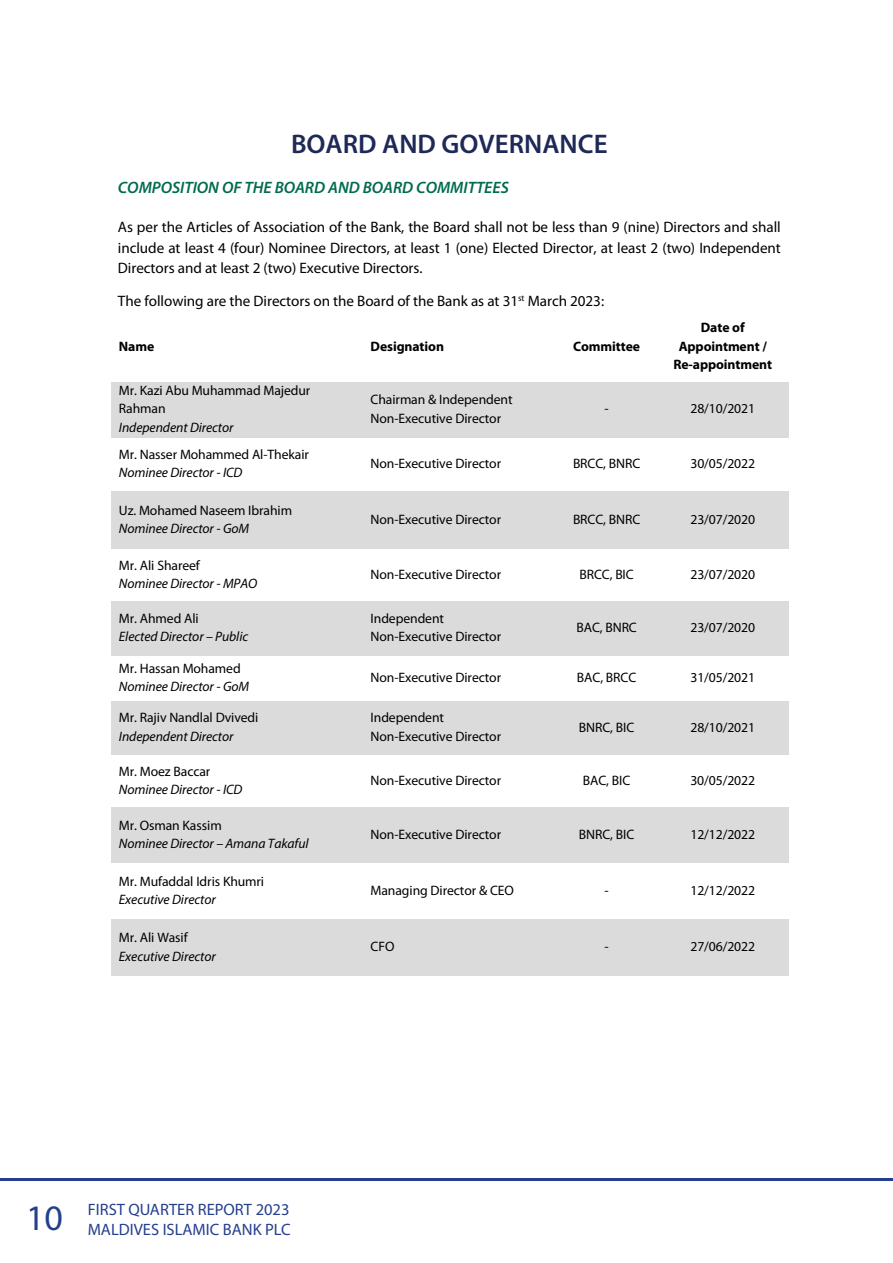
<style>
.page{position:relative;width:893px;height:1263px;background:#fff}
.page>*{position:absolute;margin:0;border:0;box-sizing:border-box;transform-origin:0 0}
.t1{font:600 27px "Myriad Pro";color:#1f2958}
.t2{font:16.5px/19.8px "Myriad Pro";color:#253f8e;text-align:right}
.t3{font:italic 600 16.5px "Myriad Pro";color:#016b4e}
.t4{font:15.15px/20.7px "Myriad Pro";letter-spacing:-.005em;color:#000;text-align:justify}
.t5{font:13.65px/18.3px "Myriad Pro";letter-spacing:-.005em;color:#000}
.t6{font:italic 13.65px "Myriad Pro";letter-spacing:-.005em;color:#000}
.t7{font:700 13.65px/18.6px "Myriad Pro";letter-spacing:-.01em;color:#000;text-align:center}
.s1{font-size:36px}
</style>
<div class="page">
<hr style="left:0;top:1178px;width:893px;height:2px;background:#253f8e">
<div style="left:111px;top:382px;width:251px;height:56px;background:#dbdbdb"></div>
<div style="left:362px;top:382px;width:194px;height:56px;background:#dbdbdb"></div>
<div style="left:556px;top:382px;width:101px;height:56px;background:#dbdbdb"></div>
<div style="left:657px;top:382px;width:131px;height:56px;background:#dbdbdb"></div>
<div style="left:111px;top:491px;width:251px;height:58px;background:#dbdbdb"></div>
<div style="left:362px;top:491px;width:194px;height:58px;background:#dbdbdb"></div>
<div style="left:556px;top:491px;width:101px;height:58px;background:#dbdbdb"></div>
<div style="left:657px;top:491px;width:131px;height:58px;background:#dbdbdb"></div>
<div style="left:111px;top:601px;width:251px;height:54px;background:#dbdbdb"></div>
<div style="left:362px;top:601px;width:194px;height:54px;background:#dbdbdb"></div>
<div style="left:556px;top:601px;width:101px;height:54px;background:#dbdbdb"></div>
<div style="left:657px;top:601px;width:131px;height:54px;background:#dbdbdb"></div>
<div style="left:111px;top:701px;width:251px;height:54px;background:#dbdbdb"></div>
<div style="left:362px;top:701px;width:194px;height:54px;background:#dbdbdb"></div>
<div style="left:556px;top:701px;width:101px;height:54px;background:#dbdbdb"></div>
<div style="left:657px;top:701px;width:131px;height:54px;background:#dbdbdb"></div>
<div style="left:111px;top:807px;width:251px;height:56px;background:#dbdbdb"></div>
<div style="left:362px;top:807px;width:194px;height:56px;background:#dbdbdb"></div>
<div style="left:556px;top:807px;width:101px;height:56px;background:#dbdbdb"></div>
<div style="left:657px;top:807px;width:131px;height:56px;background:#dbdbdb"></div>
<div style="left:111px;top:919px;width:251px;height:57px;background:#dbdbdb"></div>
<div style="left:362px;top:919px;width:194px;height:57px;background:#dbdbdb"></div>
<div style="left:556px;top:919px;width:101px;height:57px;background:#dbdbdb"></div>
<div style="left:657px;top:919px;width:131px;height:57px;background:#dbdbdb"></div>
<h1 class="t1" style="left:291px;top:127px;width:318px">BOARD AND GOVERNANCE</h1>
<p class="t3" style="left:118px;top:177px;width:392px">COMPOSITION OF THE BOARD AND BOARD COMMITTEES</p>
<p class="t4" style="left:118px;top:216px;width:664px">As per the Articles of Association of the Bank, the Board shall not be less than 9 (nine) Directors and shall include at least 4 (four) Nominee Directors, at least 1 (one) Elected Director, at least 2 (two) Independent Directors and at least 2 (two) Executive Directors.</p>
<p class="t4" style="left:118px;top:290px;width:488px">The following are the Directors on the Board of the Bank as at 31<sup>st</sup> March 2023:</p>
<p class="t7" style="left:119px;top:336px;width:37px">Name</p>
<p class="t7" style="left:371px;top:336px;width:75px">Designation</p>
<p class="t7" style="left:573px;top:336px;width:68px">Committee</p>
<p class="t7" style="left:673px;top:318px;width:100px">Date of<br>Appointment /<br>Re-appointment</p>
<p class="t5" style="left:119px;top:381px;width:193px">Mr. Kazi Abu Muhammad Majedur<br>Rahman</p>
<p class="t6" style="left:119px;top:419px;width:116px">Independent Director</p>
<p class="t5" style="left:119px;top:445px;width:192px">Mr. Nasser Mohammed Al-Thekair</p>
<p class="t6" style="left:119px;top:464px;width:125px">Nominee Director - ICD</p>
<p class="t5" style="left:119px;top:501px;width:175px">Uz. Mohamed Naseem Ibrahim</p>
<p class="t6" style="left:119px;top:520px;width:132px">Nominee Director - GoM</p>
<p class="t5" style="left:119px;top:556px;width:82px">Mr. Ali Shareef</p>
<p class="t6" style="left:119px;top:575px;width:140px">Nominee Director - MPAO</p>
<p class="t5" style="left:119px;top:608px;width:81px">Mr. Ahmed Ali</p>
<p class="t6" style="left:119px;top:628px;width:131px">Elected Director – Public</p>
<p class="t5" style="left:119px;top:659px;width:123px">Mr. Hassan Mohamed</p>
<p class="t6" style="left:119px;top:678px;width:132px">Nominee Director - GoM</p>
<p class="t5" style="left:119px;top:708px;width:141px">Mr. Rajiv Nandlal Dvivedi</p>
<p class="t6" style="left:119px;top:728px;width:116px">Independent Director</p>
<p class="t5" style="left:119px;top:762px;width:93px">Mr. Moez Baccar</p>
<p class="t6" style="left:119px;top:781px;width:125px">Nominee Director - ICD</p>
<p class="t5" style="left:119px;top:816px;width:104px">Mr. Osman Kassim</p>
<p class="t6" style="left:119px;top:835px;width:191px">Nominee Director – Amana Takaful</p>
<p class="t5" style="left:119px;top:872px;width:147px">Mr. Mufaddal Idris Khumri</p>
<p class="t6" style="left:119px;top:891px;width:98px">Executive Director</p>
<p class="t5" style="left:119px;top:928px;width:70px">Mr. Ali Wasif</p>
<p class="t6" style="left:119px;top:947px;width:98px">Executive Director</p>
<p class="t5" style="left:371px;top:390px;width:144px">Chairman &amp; Independent<br>Non-Executive Director</p>
<p class="t5" style="left:604px;top:399px;width:6px">-</p>
<p class="t5" style="left:690px;top:399px;width:66px">28/10/2021</p>
<p class="t5" style="left:371px;top:454px;width:132px">Non-Executive Director</p>
<p class="t5" style="left:573px;top:454px;width:69px">BRCC, BNRC</p>
<p class="t5" style="left:690px;top:454px;width:66px">30/05/2022</p>
<p class="t5" style="left:371px;top:510px;width:132px">Non-Executive Director</p>
<p class="t5" style="left:573px;top:510px;width:69px">BRCC, BNRC</p>
<p class="t5" style="left:690px;top:510px;width:66px">23/07/2020</p>
<p class="t5" style="left:371px;top:565px;width:132px">Non-Executive Director</p>
<p class="t5" style="left:579px;top:565px;width:56px">BRCC, BIC</p>
<p class="t5" style="left:690px;top:565px;width:66px">23/07/2020</p>
<p class="t5" style="left:371px;top:608px;width:132px;line-height:18.8px">Independent<br>Non-Executive Director</p>
<p class="t5" style="left:576px;top:618px;width:62px">BAC, BNRC</p>
<p class="t5" style="left:690px;top:618px;width:66px">23/07/2020</p>
<p class="t5" style="left:371px;top:668px;width:132px">Non-Executive Director</p>
<p class="t5" style="left:577px;top:668px;width:61px">BAC, BRCC</p>
<p class="t5" style="left:690px;top:668px;width:66px">31/05/2021</p>
<p class="t5" style="left:371px;top:708px;width:132px;line-height:18.8px">Independent<br>Non-Executive Director</p>
<p class="t5" style="left:579px;top:718px;width:57px">BNRC, BIC</p>
<p class="t5" style="left:690px;top:718px;width:66px">28/10/2021</p>
<p class="t5" style="left:371px;top:771px;width:132px">Non-Executive Director</p>
<p class="t5" style="left:583px;top:771px;width:49px">BAC, BIC</p>
<p class="t5" style="left:690px;top:771px;width:66px">30/05/2022</p>
<p class="t5" style="left:371px;top:825px;width:132px">Non-Executive Director</p>
<p class="t5" style="left:579px;top:825px;width:57px">BNRC, BIC</p>
<p class="t5" style="left:690px;top:825px;width:66px">12/12/2022</p>
<p class="t5" style="left:371px;top:881px;width:145px">Managing Director &amp; CEO</p>
<p class="t5" style="left:604px;top:881px;width:6px">-</p>
<p class="t5" style="left:690px;top:881px;width:66px">12/12/2022</p>
<p class="t5" style="left:371px;top:937px;width:25px">CFO</p>
<p class="t5" style="left:604px;top:937px;width:6px">-</p>
<p class="t5" style="left:690px;top:937px;width:66px">27/06/2022</p>
<p class="t2" style="left:26px;top:1199px;width:266px"><span class="s1">10</span> FIRST QUARTER REPORT 2023<br>MALDIVES ISLAMIC BANK PLC</p>
</div>
